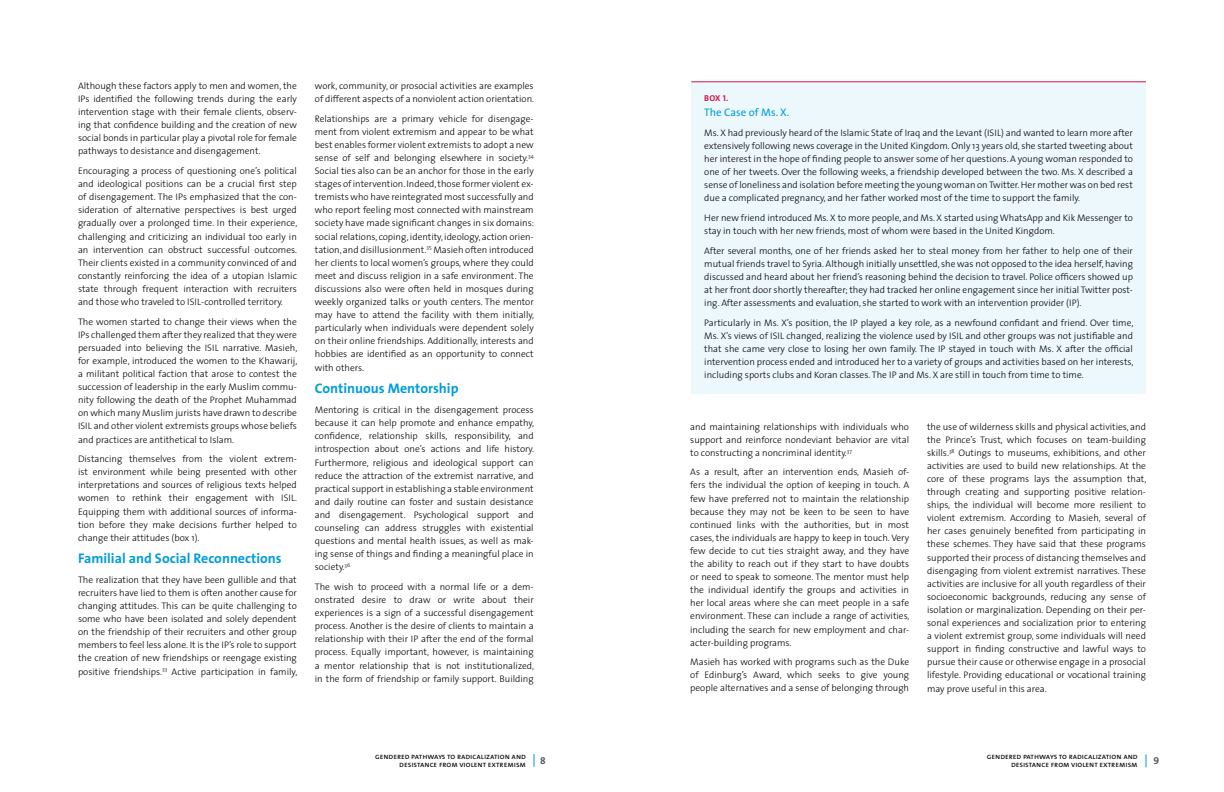
<style>
.page{position:relative;width:1224px;height:792px;background:#fff}
.page>*{position:absolute;margin:0;border:0;box-sizing:border-box;transform-origin:0 0}
.t1{font:700 14px "The Sans";color:#009ddc}
.t2{font:11px "The Sans";color:#009ddc}
.t3{font:10px "The Sans Bold Caps";color:#58595b}
.t4{font:300 9.5px/13.1px "The Sans";color:#000;text-align:justify}
.t5{font:8.5px "The Sans Bold Caps";color:#d31245}
.t6{font:8px/8px "The Sans Caps";color:#000;text-align:right}
</style>
<div class="page">
<svg style="left:534px;top:754px;width:1px;height:13px"></svg>
<svg style="left:1146px;top:754px;width:1px;height:13px"></svg>
<div style="left:691px;top:82px;width:455px;height:312px;background:#edf8fd"></div>
<hr style="left:691px;top:81px;width:455px;height:1px;background:#d31245">
<p class="t4" style="left:78px;top:79px;width:220px">Although these factors apply to men and women, the IPs identified the following trends during the early intervention stage with their female clients, observ&shy;ing that confidence building and the creation of new social bonds in particular play a pivotal role for female pathways to desistance and disengagement.</p>
<p class="t4" style="left:78px;top:164px;width:221px">Encouraging a process of questioning one’s political and ideological positions can be a crucial first step of disengagement. The IPs emphasized that the con&shy;sideration of alternative perspectives is best urged gradually over a prolonged time. In their experience, challenging and criticizing an individual too early in an intervention can obstruct successful outcomes.<br>Their clients existed in a community convinced of and constantly reinforcing the idea of a utopian Islamic state through frequent interaction with recruiters and those who traveled to ISIL-controlled territory.</p>
<p class="t4" style="left:78px;top:315px;width:221px">The women started to change their views when the IPs challenged them after they realized that they were persuaded into believing the ISIL narrative. Masieh, for example, introduced the women to the Khawarij, a militant political faction that arose to contest the succession of leadership in the early Muslim commu&shy;nity following the death of the Prophet Muhammad on which many Muslim jurists have drawn to describe ISIL and other violent extremists groups whose beliefs and practices are antithetical to Islam.</p>
<p class="t4" style="left:78px;top:452px;width:221px">Distancing themselves from the violent extrem&shy;ist environment while being presented with other interpretations and sources of religious texts helped women to rethink their engagement with ISIL.<br>Equipping them with additional sources of informa&shy;tion before they make decisions further helped to change their attitudes (box 1).</p>
<h1 class="t1" style="left:78px;top:547px;width:205px">Familial and Social Reconnections</h1>
<p class="t4" style="left:78px;top:573px;width:221px">The realization that they have been gullible and that recruiters have lied to them is often another cause for changing attitudes. This can be quite challenging to some who have been isolated and solely dependent on the friendship of their recruiters and other group members to feel less alone. It is the IP’s role to support the creation of new friendships or reengage existing positive friendships.<sup>33</sup> Active participation in family,</p>
<p class="t4" style="left:315px;top:79px;width:221px">work, community, or prosocial activities are examples of different aspects of a nonviolent action orientation.</p>
<p class="t4" style="left:315px;top:112px;width:221px">Relationships are a primary vehicle for disengage&shy;ment from violent extremism and appear to be what best enables former violent extremists to adopt a new sense of self and belonging elsewhere in society.<sup>34<br></sup>Social ties also can be an anchor for those in the early stages of intervention. Indeed, those former violent ex&shy;tremists who have reintegrated most successfully and who report feeling most connected with mainstream society have made significant changes in six domains: social relations, coping, identity, ideology, action orien&shy;tation, and disillusionment.<sup>35</sup> Masieh often introduced her clients to local women’s groups, where they could meet and discuss religion in a safe environment. The discussions also were often held in mosques during weekly organized talks or youth centers. The mentor may have to attend the facility with them initially, particularly when individuals were dependent solely on their online friendships. Additionally, interests and hobbies are identified as an opportunity to connect with others.</p>
<h1 class="t1" style="left:315px;top:377px;width:145px">Continuous Mentorship</h1>
<p class="t4" style="left:315px;top:403px;width:221px">Mentoring is critical in the disengagement process because it can help promote and enhance empathy, confidence, relationship skills, responsibility, and introspection about one’s actions and life history.<br>Furthermore, religious and ideological support can reduce the attraction of the extremist narrative, and practical support in establishing a stable environment and daily routine can foster and sustain desistance and disengagement. Psychological support and counseling can address struggles with existential questions and mental health issues, as well as mak&shy;ing sense of things and finding a meaningful place in society.<sup>36</sup></p>
<p class="t4" style="left:315px;top:580px;width:221px">The wish to proceed with a normal life or a dem&shy;onstrated desire to draw or write about their experiences is a sign of a successful disengagement process. Another is the desire of clients to maintain a relationship with their IP after the end of the formal process. Equally important, however, is maintaining a mentor relationship that is not institutionalized, in the form of friendship or family support. Building</p>
<p class="t5" style="left:704px;top:91px;width:25px">BOX 1.</p>
<p class="t2" style="left:704px;top:103px;width:86px">The Case of Ms. X.</p>
<p class="t4" style="left:704px;top:126px;width:430px">Ms. X had previously heard of the Islamic State of Iraq and the Levant (ISIL) and wanted to learn more after extensively following news coverage in the United Kingdom. Only 13 years old, she started tweeting about her interest in the hope of finding people to answer some of her questions. A young woman responded to one of her tweets. Over the following weeks, a friendship developed between the two. Ms. X described a sense of loneliness and isolation before meeting the young woman on Twitter. Her mother was on bed rest due a complicated pregnancy, and her father worked most of the time to support the family.</p>
<p class="t4" style="left:704px;top:211px;width:430px">Her new friend introduced Ms. X to more people, and Ms. X started using WhatsApp and Kik Messenger to stay in touch with her new friends, most of whom were based in the United Kingdom.</p>
<p class="t4" style="left:704px;top:244px;width:430px">After several months, one of her friends asked her to steal money from her father to help one of their mutual friends travel to Syria. Although initially unsettled, she was not opposed to the idea herself, having discussed and heard about her friend’s reasoning behind the decision to travel. Police officers showed up at her front door shortly thereafter; they had tracked her online engagement since her initial Twitter post&shy;ing. After assessments and evaluation, she started to work with an intervention provider (IP).</p>
<p class="t4" style="left:704px;top:316px;width:431px">Particularly in Ms. X’s position, the IP played a key role, as a newfound confidant and friend. Over time, Ms. X’s views of ISIL changed, realizing the violence used by ISIL and other groups was not justifiable and that she came very close to losing her own family. The IP stayed in touch with Ms. X after the official intervention process ended and introduced her to a variety of groups and activities based on her interests, including sports clubs and Koran classes. The IP and Ms. X are still in touch from time to time.</p>
<p class="t4" style="left:690px;top:419px;width:220px">and maintaining relationships with individuals who support and reinforce nondeviant behavior are vital to constructing a noncriminal identity.<sup>37</sup></p>
<p class="t4" style="left:690px;top:465px;width:221px">As a result, after an intervention ends, Masieh of&shy;fers the individual the option of keeping in touch. A few have preferred not to maintain the relationship because they may not be keen to be seen to have continued links with the authorities, but in most cases, the individuals are happy to keep in touch. Very few decide to cut ties straight away, and they have the ability to reach out if they start to have doubts or need to speak to someone. The mentor must help the individual identify the groups and activities in her local areas where she can meet people in a safe environment. These can include a range of activities, including the search for new employment and char&shy;acter-building programs.</p>
<p class="t4" style="left:690px;top:655px;width:220px">Masieh has worked with programs such as the Duke of Edinburg’s Award, which seeks to give young people alternatives and a sense of belonging through</p>
<p class="t4" style="left:927px;top:420px;width:221px">the use of wilderness skills and physical activities, and the Prince’s Trust, which focuses on team-building skills.<sup>38</sup> Outings to museums, exhibitions, and other activities are used to build new relationships. At the core of these programs lays the assumption that, through creating and supporting positive relation&shy;ships, the individual will become more resilient to violent extremism. According to Masieh, several of her cases genuinely benefited from participating in these schemes. They have said that these programs supported their process of distancing themselves and disengaging from violent extremist narratives. These activities are inclusive for all youth regardless of their socioeconomic backgrounds, reducing any sense of isolation or marginalization. Depending on their per&shy;sonal experiences and socialization prior to entering a violent extremist group, some individuals will need support in finding constructive and lawful ways to pursue their cause or otherwise engage in a prosocial lifestyle. Providing educational or vocational training may prove useful in this area.</p>
<p class="t6" style="left:375px;top:752px;width:152px">gendered pathways to radicalization and desistance from violent extremism</p>
<p class="t6" style="left:987px;top:752px;width:152px">gendered pathways to radicalization and</p>
<p class="t3" style="left:540px;top:753px;width:7px">8</p>
<p class="t6" style="left:1011px;top:760px;width:128px">desistance from violent extremism</p>
<p class="t3" style="left:1153px;top:753px;width:7px">9</p>
</div>
